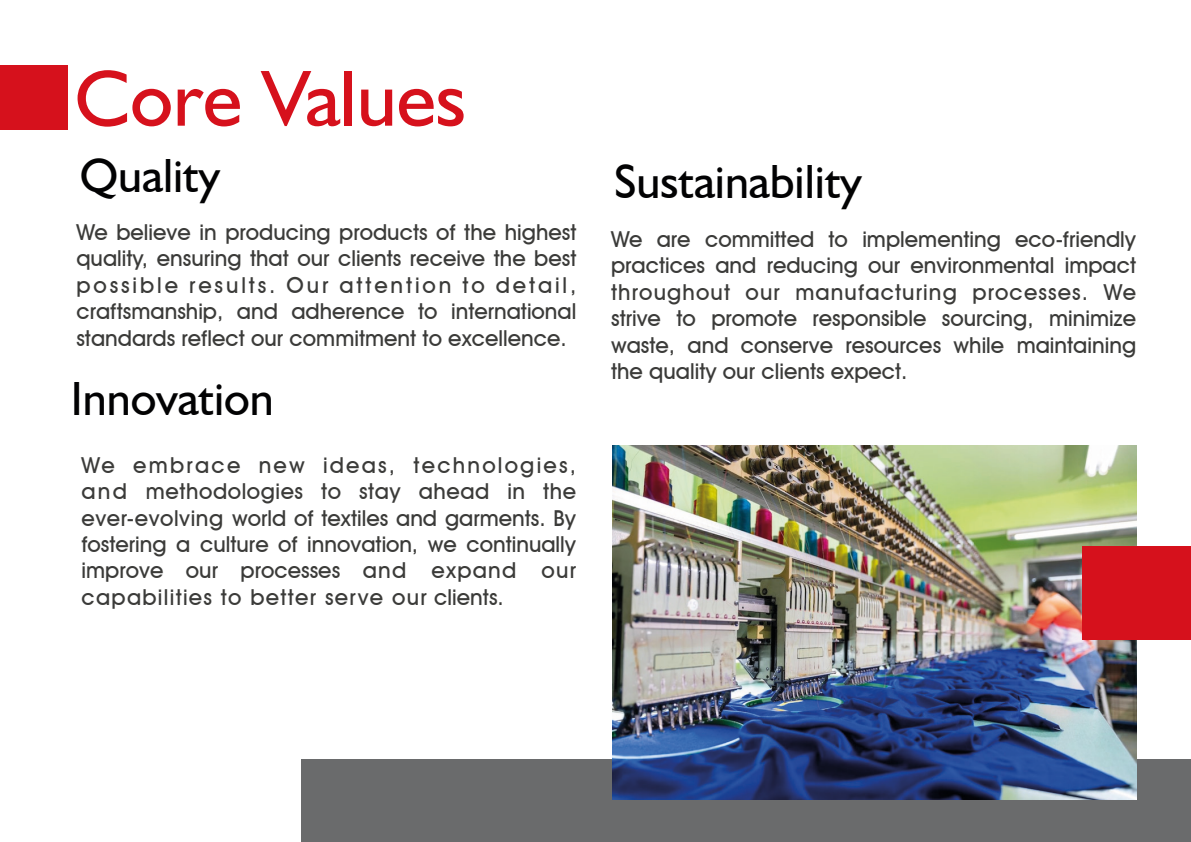
<style>
.page{position:relative;width:1191px;height:842px;background:#fff}
.page>*{position:absolute;margin:0;border:0;box-sizing:border-box;transform-origin:0 0}
.t1{font:80px "Humanist 521 BT";color:#d6111c}
.t2{font:48px "Humanist 521 BT";color:#020203}
.t3{font:500 22px/26.4px "Avant Garde IT Cby BT";color:#3b3b39;text-align:justify}
</style>
<div class="page">
<div style="left:301px;top:760px;width:890px;height:82px;background:#6a6b6c"></div>
<img style="left:612px;top:446px;width:524px;height:354px">
<div style="left:0;top:65px;width:68px;height:64px;background:#d6111c"></div>
<div style="left:1081px;top:546px;width:109px;height:93px;background:#d6111c"></div>
<h1 class="t1" style="left:75px;top:49px;width:393px">Core Values</h1>
<h2 class="t2" style="left:80px;top:146px;width:142px">Quality</h2>
<p class="t3" style="left:76px;top:219px;width:501px">We believe in producing products of the highest quality, ensuring that our clients receive the best possible results. Our attention to detail, craftsmanship, and adherence to international standards reflect our commitment to excellence.</p>
<h2 class="t2" style="left:71px;top:369px;width:204px">Innovation</h2>
<p class="t3" style="left:81px;top:452px;width:496px">We embrace new ideas, technologies, and methodologies to stay ahead in the ever-evolving world of textiles and garments. By fostering a culture of innovation, we continually improve our processes and expand our capabilities to better serve our clients.</p>
<h2 class="t2" style="left:614px;top:152px;width:249px">Sustainability</h2>
<p class="t3" style="left:611px;top:226px;width:526px">We are committed to implementing eco-friendly practices and reducing our environmental impact throughout our manufacturing processes. We strive to promote responsible sourcing, minimize waste, and conserve resources while maintaining the quality our clients expect.</p>
</div>
